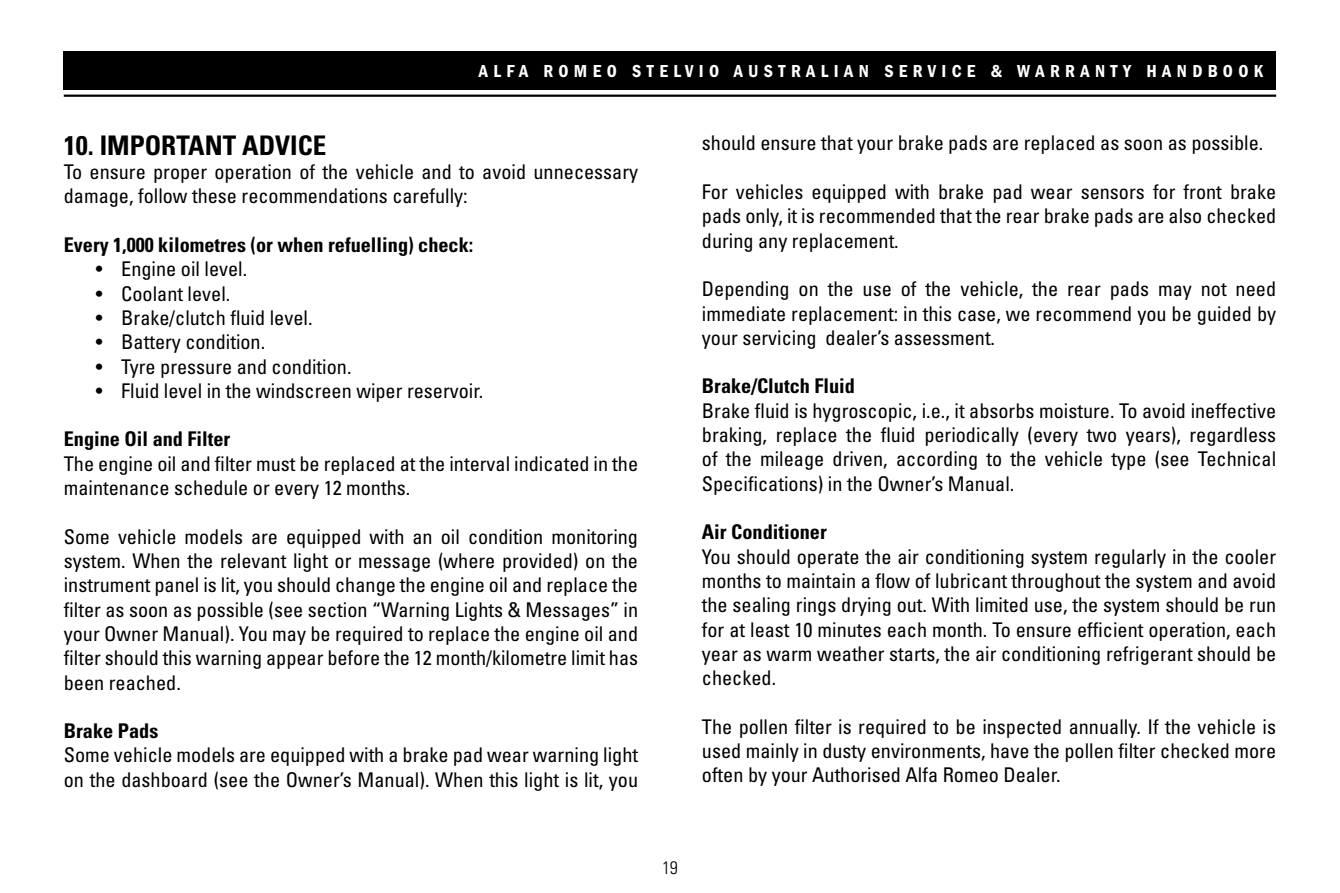
<style>
.page{position:relative;width:1340px;height:893px;background:#fff}
.page>*{position:absolute;margin:0;border:0;box-sizing:border-box;transform-origin:0 0}
.t1{font:700 condensed 27px "Univers";color:#000}
.t2{font:condensed 20.25px/24.3px "Univers";color:#000;text-align:justify}
.t3{font:700 condensed 20.25px "Univers";color:#000}
.t4{font:600 condensed 18px "Franklin Gothic";letter-spacing:.3em;color:#fff}
.t5{font:300 condensed 18px "Univers";color:#000}
</style>
<div class="page">
<hr style="left:64px;top:95px;width:1212px;height:2px;background:#000">
<div style="left:64px;top:51px;width:1212px;height:38px;background:#000"></div>
<p class="t4" style="left:479px;top:61px;width:786px">ALFA ROMEO STELVIO AUSTRALIAN SERVICE &amp; WARRANTY HANDBOOK</p>
<h1 class="t1" style="left:64px;top:129px;width:264px">10. IMPORTANT ADVICE</h1>
<p class="t2" style="left:64px;top:159px;width:576px">To ensure proper operation of the vehicle and to avoid unnecessary damage, follow these recommendations carefully:</p>
<p class="t3" style="left:64px;top:232px;width:411px">Every 1,000 kilometres (or when refuelling) check:</p>
<p class="t2" style="left:96px;top:256px;width:153px">• Engine oil level.</p>
<p class="t2" style="left:96px;top:281px;width:136px">• Coolant level.</p>
<p class="t2" style="left:96px;top:305px;width:218px">• Brake/clutch fluid level.</p>
<p class="t2" style="left:96px;top:329px;width:171px">• Battery condition.</p>
<p class="t2" style="left:96px;top:354px;width:257px">• Tyre pressure and condition.</p>
<p class="t2" style="left:96px;top:378px;width:389px">• Fluid level in the windscreen wiper reservoir.</p>
<p class="t3" style="left:64px;top:427px;width:168px">Engine Oil and Filter</p>
<p class="t2" style="left:64px;top:451px;width:576px">The engine oil and filter must be replaced at the interval indicated in the maintenance schedule or every 12 months.</p>
<p class="t2" style="left:64px;top:524px;width:576px">Some vehicle models are equipped with an oil condition monitoring system. When the relevant light or message (where provided) on the instrument panel is lit, you should change the engine oil and replace the filter as soon as possible (see section “Warning Lights &amp; Messages” in your Owner Manual). You may be required to replace the engine oil and filter should this warning appear before the 12 month/kilometre limit has been reached.</p>
<p class="t3" style="left:64px;top:718px;width:96px">Brake Pads</p>
<p class="t2" style="left:64px;top:742px;width:576px">Some vehicle models are equipped with a brake pad wear warning light on the dashboard (see the Owner’s Manual). When this light is lit, you</p>
<p class="t2" style="left:702px;top:131px;width:563px">should ensure that your brake pads are replaced as soon as possible.</p>
<p class="t2" style="left:702px;top:179px;width:576px">For vehicles equipped with brake pad wear sensors for front brake pads only, it is recommended that the rear brake pads are also checked during any replacement.</p>
<p class="t2" style="left:702px;top:276px;width:575px">Depending on the use of the vehicle, the rear pads may not need immediate replacement: in this case, we recommend you be guided by your servicing dealer’s assessment.</p>
<p class="t3" style="left:702px;top:374px;width:155px">Brake/Clutch Fluid</p>
<p class="t2" style="left:702px;top:398px;width:576px">Brake fluid is hygroscopic, i.e., it absorbs moisture. To avoid ineffective braking, replace the fluid periodically (every two years), regardless of the mileage driven, according to the vehicle type (see Technical Specifications) in the Owner’s Manual.</p>
<p class="t3" style="left:702px;top:520px;width:126px">Air Conditioner</p>
<p class="t2" style="left:702px;top:544px;width:576px">You should operate the air conditioning system regularly in the cooler months to maintain a flow of lubricant throughout the system and avoid the sealing rings drying out. With limited use, the system should be run for at least 10 minutes each month. To ensure efficient operation, each year as warm weather starts, the air conditioning refrigerant should be checked.</p>
<p class="t2" style="left:702px;top:714px;width:575px">The pollen filter is required to be inspected annually. If the vehicle is used mainly in dusty environments, have the pollen filter checked more often by your Authorised Alfa Romeo Dealer.</p>
<p class="t5" style="left:662px;top:857px;width:17px">19</p>
</div>
